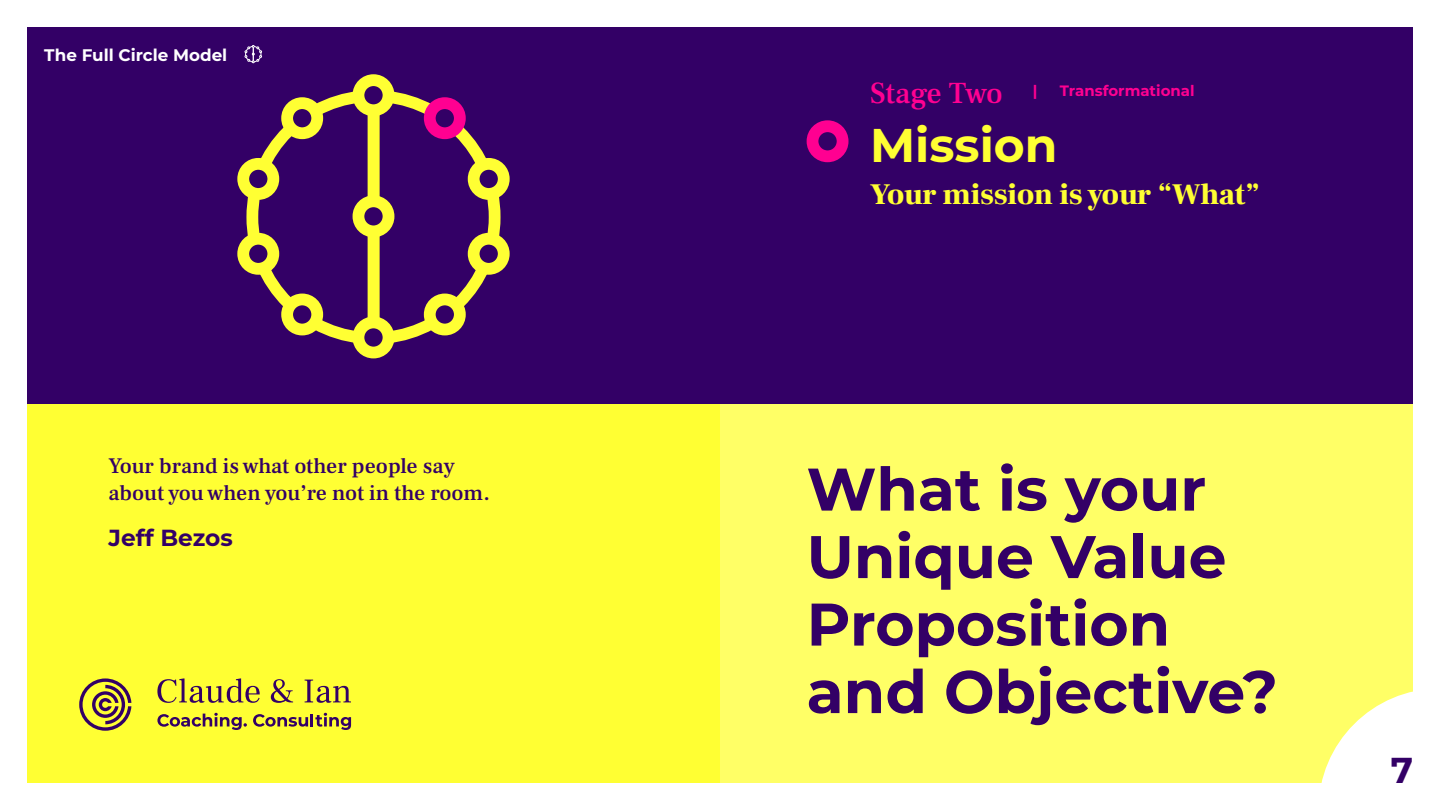
<style>
.page{position:relative;width:1440px;height:810px;background:#fff}
.page>*{position:absolute;margin:0;border:0;box-sizing:border-box;transform-origin:0 0}
.t1{font:700 60px/67.5px "Montserrat";color:#306}
.t2{font:700 47.25px "Montserrat";color:#ff3}
.t3{font:700 36px "Montserrat";color:#306}
.t4{font:900 30px "Frank Ruhl Libre";color:#ff3}
.t5{font:500 30px "Frank Ruhl Libre";letter-spacing:-.02em;color:#ff0091}
.t6{font:700 23.25px "Montserrat";color:#306}
.t7{font:500 21.75px/26.1px "Frank Ruhl Libre";color:#306}
.t8{font:700 16.73px "Montserrat";color:#fff}
.t9{font:700 15px "Montserrat";color:#ff0091}
</style>
<div class="page">
<div style="left:27px;top:27px;width:693px;height:378px;background:#306"></div>
<div style="left:720px;top:27px;width:693px;height:378px;background:#306"></div>
<div style="left:27px;top:404px;width:693px;height:379px;background:#ff3"></div>
<div style="left:720px;top:404px;width:693px;height:379px;background:#ff6"></div>
<svg style="left:1321px;top:691px;width:92px;height:92px"></svg>
<svg style="left:245px;top:45px;width:17px;height:18px"></svg>
<svg style="left:79px;top:678px;width:52px;height:53px"></svg>
<svg style="left:157px;top:678px;width:103px;height:25px"></svg>
<svg style="left:271px;top:679px;width:22px;height:24px"></svg>
<svg style="left:305px;top:680px;width:46px;height:23px"></svg>
<svg style="left:157px;top:713px;width:90px;height:17px"></svg>
<svg style="left:253px;top:713px;width:98px;height:17px"></svg>
<svg style="left:241px;top:84px;width:265px;height:266px"></svg>
<div style="left:358px;top:80px;width:31px;height:30px;background:#306;border-radius:50%"></div>
<div style="left:353px;top:74px;width:41px;height:42px;border:12px solid #ff3;border-radius:50%"></div>
<div style="left:358px;top:322px;width:31px;height:31px;background:#306;border-radius:50%"></div>
<div style="left:353px;top:317px;width:41px;height:41px;border:12px solid #ff3;border-radius:50%"></div>
<div style="left:430px;top:103px;width:30px;height:30px;background:#306;border-radius:50%"></div>
<div style="left:424px;top:97px;width:42px;height:42px;border:12px solid #ff0091;border-radius:50%"></div>
<div style="left:474px;top:164px;width:30px;height:30px;background:#306;border-radius:50%"></div>
<div style="left:468px;top:158px;width:42px;height:42px;border:12px solid #ff3;border-radius:50%"></div>
<div style="left:474px;top:239px;width:30px;height:30px;background:#306;border-radius:50%"></div>
<div style="left:468px;top:233px;width:42px;height:42px;border:12px solid #ff3;border-radius:50%"></div>
<div style="left:430px;top:299px;width:30px;height:31px;background:#306;border-radius:50%"></div>
<div style="left:424px;top:294px;width:42px;height:41px;border:12px solid #ff3;border-radius:50%"></div>
<div style="left:287px;top:103px;width:30px;height:30px;background:#306;border-radius:50%"></div>
<div style="left:281px;top:97px;width:42px;height:42px;border:12px solid #ff3;border-radius:50%"></div>
<div style="left:243px;top:164px;width:30px;height:30px;background:#306;border-radius:50%"></div>
<div style="left:237px;top:158px;width:42px;height:42px;border:12px solid #ff3;border-radius:50%"></div>
<div style="left:243px;top:239px;width:30px;height:30px;background:#306;border-radius:50%"></div>
<div style="left:237px;top:233px;width:42px;height:42px;border:12px solid #ff3;border-radius:50%"></div>
<div style="left:287px;top:299px;width:30px;height:31px;background:#306;border-radius:50%"></div>
<div style="left:281px;top:294px;width:42px;height:41px;border:12px solid #ff3;border-radius:50%"></div>
<div style="left:358px;top:201px;width:31px;height:30px;background:#306;border-radius:50%"></div>
<div style="left:353px;top:195px;width:41px;height:42px;border:12px solid #ff3;border-radius:50%"></div>
<div style="left:807px;top:120px;width:42px;height:42px;border:12px solid #ff0091;border-radius:50%"></div>
<p class="t8" style="left:44px;top:43px;width:185px">The Full Circle Model</p>
<p class="t7" style="left:108px;top:453px;width:383px">Your brand is what other people say about you when you’re not in the room.</p>
<p class="t6" style="left:108px;top:521px;width:126px">Jeff Bezos</p>
<p class="t5" style="left:870px;top:74px;width:134px">Stage Two</p>
<p class="t9" style="left:1033px;top:80px;width:6px">|</p>
<p class="t9" style="left:1060px;top:80px;width:136px">Transformational</p>
<p class="t2" style="left:870px;top:111px;width:189px">Mission</p>
<p class="t4" style="left:870px;top:176px;width:391px">Your mission is your “What”</p>
<p class="t1" style="left:807px;top:453px;width:473px">What is your<br>Unique Value<br>Proposition and Objective?</p>
<h3 class="t3" style="left:1391px;top:744px;width:24px">7</h3>
</div>
